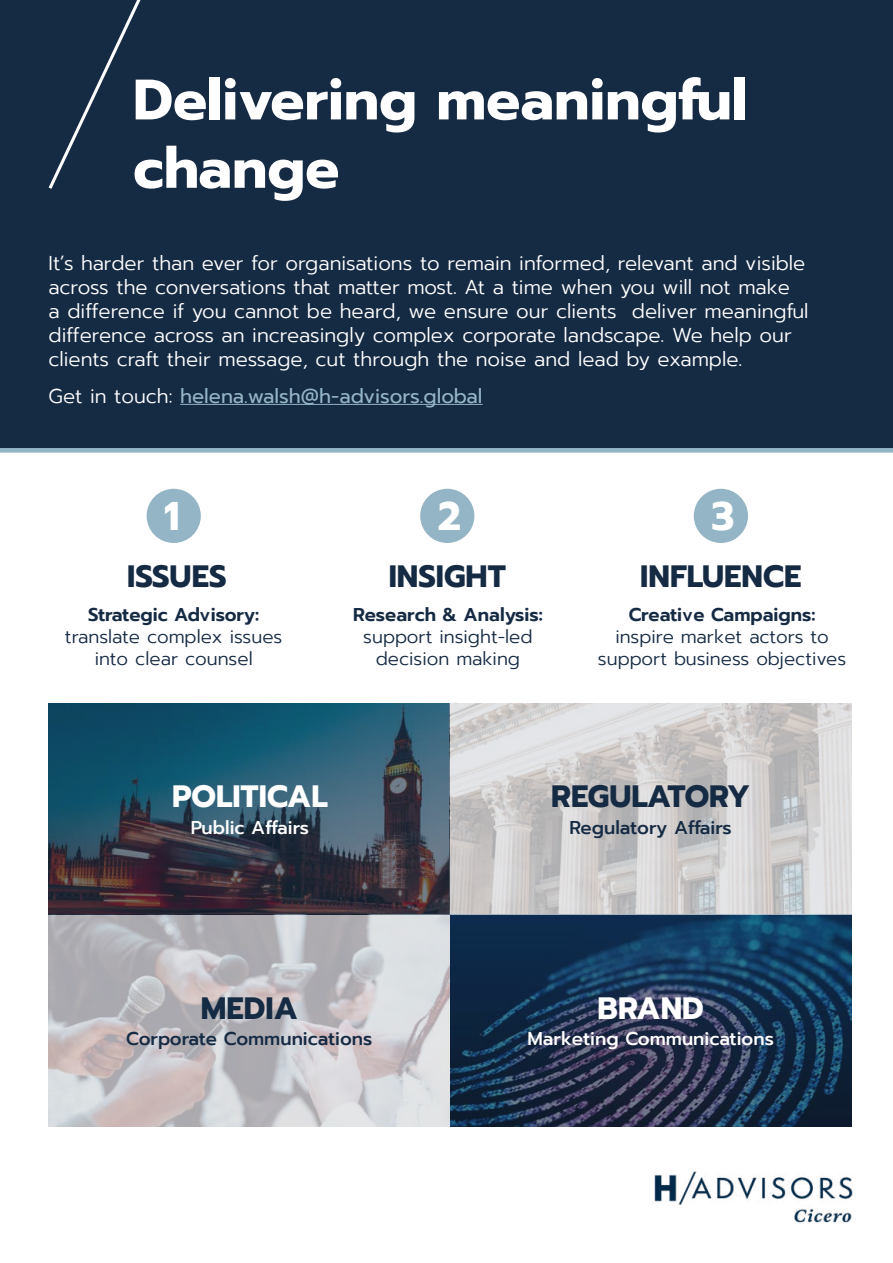
<style>
.page{position:relative;width:893px;height:1263px;background:#fff}
.page>*{position:absolute;margin:0;border:0;box-sizing:border-box;transform-origin:0 0}
.t1{font:700 57px/68.4px "Prompt";color:#fff}
.t2{font:700 39.9px "Prompt";color:#fff}
.t3{font:700 30.75px "Prompt";color:#152a43}
.t4{font:700 30.75px "Prompt";color:#fff}
.t5{font:300 19.95px/24px "Prompt";color:#fff}
.t6{font:19.95px "Prompt";color:#94b5c5}
.t7{font:300 18.45px/22.2px "Prompt";color:#152a43;text-align:center}
.t8{font:600 18.45px "Prompt";color:#152a43}
.t9{font:500 18.45px "Prompt";color:#152a43}
.t10{font:500 18.45px "Prompt";color:#fff}
.s1{font-weight:300;color:#fff}
</style>
<div class="page">
<div style="left:0;top:0;width:893px;height:450px;background:#152a43"></div>
<div style="left:147px;top:489px;width:54px;height:54px;background:#94b5c5;border-radius:50%"></div>
<svg style="left:48px;top:0;width:93px;height:189px"></svg>
<img style="left:653px;top:1171px;width:200px;height:52px">
<hr style="left:180px;top:404px;width:303px;height:1px;background:#94b5c5">
<div style="left:0;top:448px;width:893px;height:5px;background:#94b5c5"></div>
<div style="left:420px;top:489px;width:54px;height:54px;background:#94b5c5;border-radius:50%"></div>
<div style="left:694px;top:489px;width:54px;height:54px;background:#94b5c5;border-radius:50%"></div>
<svg style="left:49px;top:703px;width:401px;height:212px;background:#2d495b"></svg>
<svg style="left:450px;top:915px;width:401px;height:211px;background:#1c3553"></svg>
<svg style="left:49px;top:915px;width:401px;height:211px;background:#c5c2c6"></svg>
<svg style="left:450px;top:703px;width:401px;height:212px;background:#cfcece"></svg>
<h1 class="t1" style="left:133px;top:65px;width:615px">Delivering meaningful change</h1>
<p class="t5" style="left:49px;top:251px;width:761px">It’s harder than ever for organisations to remain informed, relevant and visible across the conversations that matter most. At a time when you will not make<br>a difference if you cannot be heard, we ensure our clients deliver meaningful difference across an increasingly complex corporate landscape. We help our clients craft their message, cut through the noise and lead by example.</p>
<p class="t6" style="left:49px;top:382px;width:435px"><span class="s1">Get in touch:</span> helena.walsh@h-advisors.global</p>
<h2 class="t2" style="left:164px;top:486px;width:17px">1</h2>
<h2 class="t2" style="left:438px;top:486px;width:25px">2</h2>
<h2 class="t2" style="left:711px;top:486px;width:24px">3</h2>
<h3 class="t3" style="left:127px;top:553px;width:101px">ISSUES</h3>
<p class="t8" style="left:88px;top:601px;width:173px">Strategic Advisory:</p>
<p class="t7" style="left:65px;top:626px;width:219px">translate complex issues into clear counsel</p>
<h3 class="t3" style="left:389px;top:553px;width:119px">INSIGHT</h3>
<h3 class="t3" style="left:640px;top:553px;width:163px">INFLUENCE</h3>
<p class="t8" style="left:353px;top:601px;width:191px">Research &amp; Analysis:</p>
<p class="t7" style="left:363px;top:626px;width:171px">support insight-led decision making</p>
<p class="t8" style="left:629px;top:601px;width:188px">Creative Campaigns:</p>
<p class="t7" style="left:598px;top:626px;width:250px">inspire market actors to support business objectives</p>
<h3 class="t4" style="left:172px;top:773px;width:157px">POLITICAL</h3>
<p class="t10" style="left:191px;top:814px;width:120px">Public Affairs</p>
<h3 class="t3" style="left:201px;top:985px;width:99px">MEDIA</h3>
<p class="t9" style="left:126px;top:1026px;width:248px">Corporate Communications</p>
<h3 class="t3" style="left:551px;top:773px;width:201px">REGULATORY</h3>
<p class="t9" style="left:570px;top:814px;width:164px">Regulatory Affairs</p>
<h3 class="t4" style="left:598px;top:985px;width:108px">BRAND</h3>
<p class="t10" style="left:527px;top:1026px;width:248px">Marketing Communications</p>
</div>
